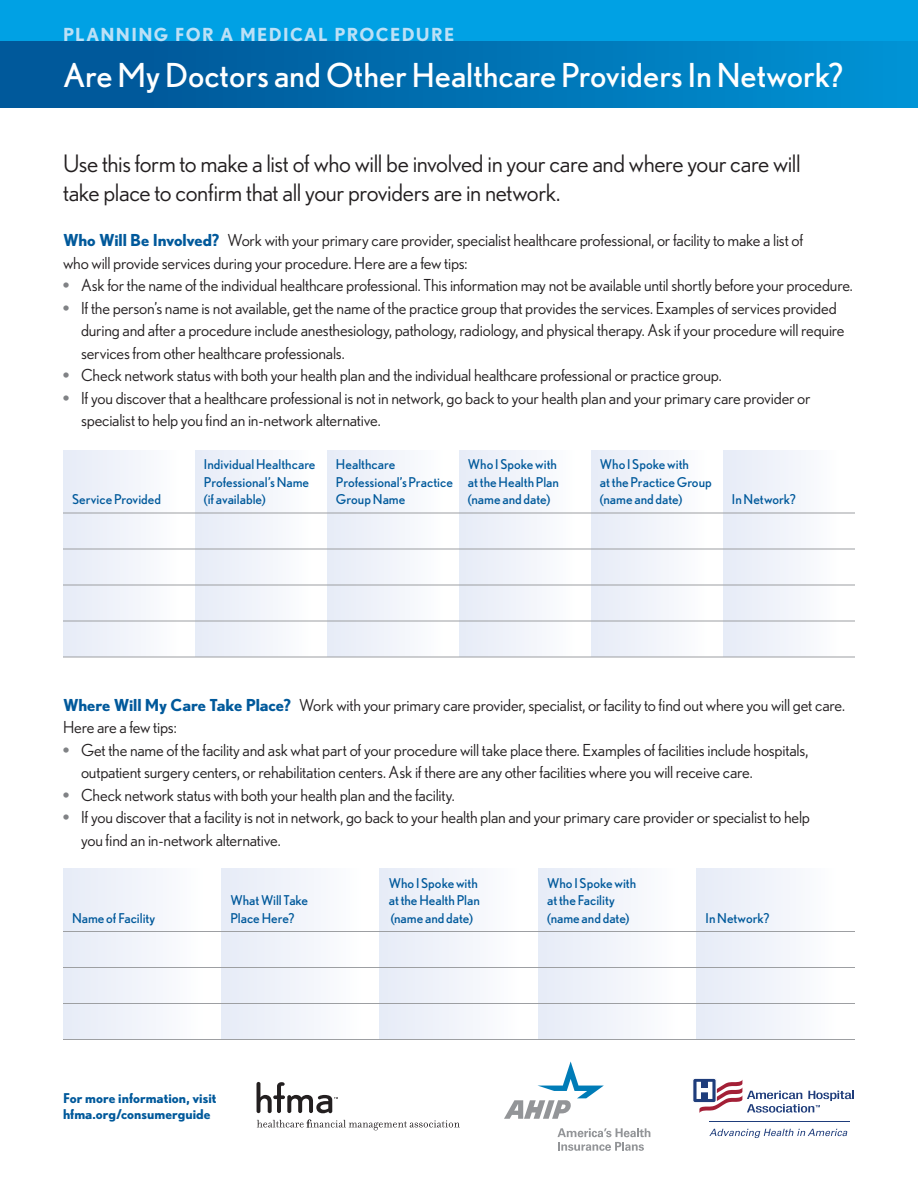
<style>
.page{position:relative;width:918px;height:1188px;background:#fff}
.page>*{position:absolute;margin:0;border:0;box-sizing:border-box;transform-origin:0 0}
.t1{font:33px "Nobel";color:#fff}
.t2{font:24px/29.2px "Nobel";letter-spacing:-.015em;color:#231f20}
.t3{font:700 18px "Nobel";letter-spacing:.075em;color:#bce0f6}
.t4{font:16.5px/22.5px "Nobel";letter-spacing:-.01em;color:#231f20}
.t5{font:13.5px/17.2px "Nobel";color:#00599b}
.t6{font:700 13.5px/16.5px "Nobel";color:#00599b}
.s1{font-weight:700;color:#00599b}
.s2{font-weight:700;font-size:15.75px;color:#808285}
</style>
<div class="page">
<svg style="left:63px;top:450px;width:132px;height:207px"></svg>
<div style="left:63px;top:868px;width:158px;height:172px;background:linear-gradient(to right,#e6ebf7,#fff)"></div>
<div style="left:221px;top:868px;width:159px;height:172px;background:linear-gradient(to right,#e5ebf7,#fff)"></div>
<div style="left:380px;top:868px;width:158px;height:172px;background:linear-gradient(to right,#e6ebf7,#fff)"></div>
<div style="left:538px;top:868px;width:159px;height:172px;background:linear-gradient(to right,#e5ebf7,#fff)"></div>
<div style="left:697px;top:868px;width:158px;height:172px;background:linear-gradient(to right,#e6ebf7,#fff)"></div>
<svg style="left:459px;top:450px;width:132px;height:207px"></svg>
<svg style="left:195px;top:450px;width:132px;height:207px"></svg>
<svg style="left:591px;top:450px;width:132px;height:207px"></svg>
<svg style="left:327px;top:450px;width:132px;height:207px"></svg>
<svg style="left:723px;top:450px;width:132px;height:207px"></svg>
<div style="left:0;top:0;width:918px;height:108px;background:linear-gradient(to right,#005395,#0092d3)"></div>
<div style="left:0;top:0;width:918px;height:40px;background:#00a1e4"></div>
<svg style="left:257px;top:1120px;width:203px;height:10px"></svg>
<svg style="left:256px;top:1082px;width:82px;height:31px"></svg>
<hr style="left:709px;top:1121px;width:140px;height:1px;background:#1f3d7b">
<svg style="left:709px;top:1129px;width:138px;height:9px"></svg>
<svg style="left:693px;top:1078px;width:161px;height:35px"></svg>
<svg style="left:557px;top:1128px;width:93px;height:23px"></svg>
<svg style="left:504px;top:1061px;width:100px;height:58px"></svg>
<hr style="left:63px;top:513px;width:792px;height:1px;background:#9d9fa2">
<hr style="left:63px;top:549px;width:792px;height:1px;background:#9d9fa2">
<hr style="left:63px;top:585px;width:792px;height:1px;background:#9d9fa2">
<hr style="left:63px;top:621px;width:792px;height:1px;background:#9d9fa2">
<hr style="left:63px;top:657px;width:792px;height:1px;background:#9d9fa2">
<hr style="left:63px;top:931px;width:792px;height:1px;background:#9d9fa2">
<hr style="left:63px;top:967px;width:792px;height:1px;background:#9d9fa2">
<hr style="left:63px;top:1003px;width:792px;height:1px;background:#9d9fa2">
<hr style="left:63px;top:1039px;width:792px;height:1px;background:#9d9fa2">
<p class="t3" style="left:63px;top:23px;width:393px">PLANNING FOR A MEDICAL PROCEDURE</p>
<h1 class="t1" style="left:63px;top:56px;width:781px">Are My Doctors and Other Healthcare Providers In Network?</h1>
<h2 class="t2" style="left:63px;top:149px;width:739px">Use this form to make a list of who will be involved in your care and where your care will take place to confirm that all your providers are in network.</h2>
<p class="t4" style="left:63px;top:229px;width:742px"><span class="s1">Who Will Be Involved?</span> Work with your primary care provider, specialist healthcare professional, or facility to make a list of who will provide services during your procedure. Here are a few tips:</p>
<p class="t4" style="left:63px;top:274px;width:791px"><span class="s2">•</span> Ask for the name of the individual healthcare professional. This information may not be available until shortly before your procedure.</p>
<p class="t4" style="left:81px;top:297px;width:765px;text-indent:-18px"><span class="s2">•</span> If the person’s name is not available, get the name of the practice group that provides the services. Examples of services provided during and after a procedure include anesthesiology, pathology, radiology, and physical therapy. Ask if your procedure will require services from other healthcare professionals.</p>
<p class="t4" style="left:63px;top:364px;width:660px"><span class="s2">•</span> Check network status with both your health plan and the individual healthcare professional or practice group.</p>
<p class="t4" style="left:81px;top:387px;width:731px;text-indent:-18px"><span class="s2">•</span> If you discover that a healthcare professional is not in network, go back to your health plan and your primary care provider or specialist to help you find an in-network alternative.</p>
<p class="t5" style="left:72px;top:490px;width:91px">Service Provided</p>
<p class="t5" style="left:204px;top:456px;width:113px">Individual Healthcare<br>Professional’s Name (if available)</p>
<p class="t5" style="left:600px;top:456px;width:113px">Who I Spoke with<br>at the Practice Group (name and date)</p>
<p class="t5" style="left:468px;top:456px;width:93px">Who I Spoke with at the Health Plan (name and date)</p>
<p class="t5" style="left:336px;top:456px;width:118px">Healthcare<br>Professional’s Practice<br>Group Name</p>
<p class="t5" style="left:732px;top:490px;width:65px">In Network?</p>
<p class="t4" style="left:63px;top:693px;width:783px"><span class="s1">Where Will My Care Take Place?</span> Work with your primary care provider, specialist, or facility to find out where you will get care.<br>Here are a few tips:</p>
<p class="t4" style="left:81px;top:738px;width:729px;text-indent:-18px"><span class="s2">•</span> Get the name of the facility and ask what part of your procedure will take place there. Examples of facilities include hospitals, outpatient surgery centers, or rehabilitation centers. Ask if there are any other facilities where you will receive care.</p>
<p class="t4" style="left:63px;top:783px;width:393px"><span class="s2">•</span> Check network status with both your health plan and the facility.</p>
<p class="t4" style="left:81px;top:806px;width:731px;text-indent:-18px"><span class="s2">•</span> If you discover that a facility is not in network, go back to your health plan and your primary care provider or specialist to help you find an in-network alternative.</p>
<p class="t5" style="left:72px;top:909px;width:85px">Name of Facility</p>
<p class="t5" style="left:230px;top:892px;width:79px">What Will Take<br>Place Here?</p>
<p class="t6" style="left:63px;top:1089px;width:155px">For more information, visit hfma.org/consumerguide</p>
<p class="t5" style="left:389px;top:874px;width:93px">Who I Spoke with at the Health Plan (name and date)</p>
<p class="t5" style="left:547px;top:874px;width:91px">Who I Spoke with at the Facility (name and date)</p>
<p class="t5" style="left:706px;top:909px;width:65px">In Network?</p>
</div>
